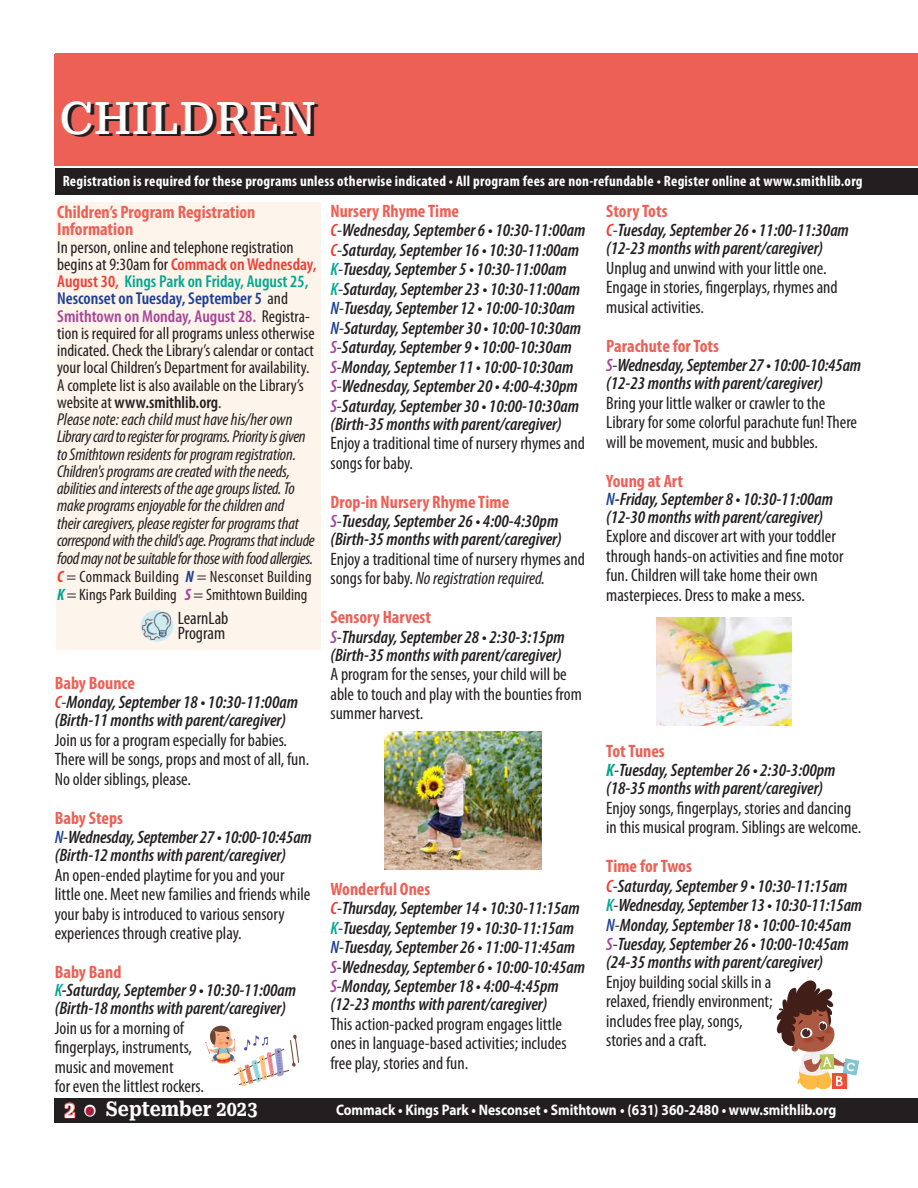
<style>
.page{position:relative;width:918px;height:1188px;background:#fff}
.page>*{position:absolute;margin:0;border:0;box-sizing:border-box;transform-origin:0 0}
.t1{font:500 45px "Roboto Serif";color:#231f20}
.t2{font:700 20.4px "Roboto Serif";color:#fff;scale:.88 1}
.t3{font:italic 600 condensed 18px/18.8px "Myriad Pro";color:#231f20}
.t4{font:condensed 18px/19.5px "Myriad Pro";color:#231f20}
.t5{font:700 condensed 18px/17.2px "Myriad Pro";color:#ed6056}
.t6{font:italic condensed 17.25px/17.2px "Myriad Pro";letter-spacing:-.01em;color:#231f20}
.t7{font:condensed 16.5px/18px "Myriad Pro";letter-spacing:.005em;color:#231f20}
.t8{font:700 15.3px "Myriad Pro";color:#fff;scale:.88 1}
.t9{font:700 condensed 15px "Myriad Pro";letter-spacing:.015em;color:#fff}
.s1{font-style:normal}
.s2{font-weight:600;font-style:normal;color:#ee3e34}
.s3{font-weight:600;font-style:normal;color:#00a78f}
.s4{font-weight:600;font-style:normal;color:#1b3f94}
.s5{font-weight:600;font-style:normal;color:#a54499}
.s6{font-weight:600;font-style:normal}
.s7{font-weight:700;font-style:italic;color:#ee3e34}
.s8{font-weight:700;font-style:italic;color:#1b3f94}
.s9{font-weight:700;font-style:italic;color:#00a78f}
.s10{font-weight:700;font-style:italic;color:#a54499}
.s11{font-weight:700;font-style:normal;color:#ed6056}
.s12{color:#ee3e34}
.s13{font-weight:400;font-style:normal}
.s14{color:#1b3f94}
.s15{color:#00a78f}
.s16{font-size:22.05px;color:#ed6056}
.s17{font-size:28.8px}
.s18{color:#a54499}
.s19{font-style:italic}
.s20{font-weight:700;color:#00a78f}
</style>
<div class="page">
<div style="left:54px;top:1098px;width:864px;height:24px;background:#231f20"></div>
<div style="left:55px;top:168px;width:863px;height:27px;background:#231f20"></div>
<div style="left:54px;top:54px;width:864px;height:111px;background:#ed6056"></div>
<div style="left:56px;top:202px;width:265px;height:447px;background:#fdf4eb"></div>
<svg style="left:140px;top:610px;width:33px;height:32px"></svg>
<img style="left:142px;top:612px;width:28px;height:28px">
<svg style="left:205px;top:1025px;width:94px;height:61px"></svg>
<img style="left:385px;top:731px;width:157px;height:138px">
<img style="left:657px;top:618px;width:134px;height:108px">
<svg style="left:776px;top:980px;width:83px;height:110px"></svg>
<h1 class="t1" style="left:63px;top:84px;width:258px">CHILDREN</h1>
<p class="t9" style="left:63px;top:172px;width:801px">Registration is required for these programs unless otherwise indicated • All program fees are non-refundable • Register online at www.smithlib.org</p>
<p class="t5" style="left:57px;top:203px;width:200px">Children’s Program Registration<br>Information</p>
<p class="t6" style="left:57px;top:238px;width:261px"><span class="s1">In person, online and telephone registration begins at 9:30am for</span> <span class="s2">Commack on Wednesday, August 30,</span> <span class="s3">Kings Park on Friday, August 25, </span><span class="s4">Nesconset on Tuesday, September 5</span> <span class="s1">and </span><span class="s5">Smithtown on Monday, August 28.</span> <span class="s1">Registra&shy;tion is required for all programs unless otherwise indicated. Check the Library’s calendar or contact your local Children’s Department for availability.<br>A complete list is also available on the Library’s website at</span> <span class="s6">www.smithlib.org</span><span class="s1">.<br></span>Please note: each child must have his/her own Library card to register for programs. Priority is given to Smithtown residents for program registration.<br>Children's programs are created with the needs, abilities and interests of the age groups listed. To make programs enjoyable for the children and<br>their caregivers, please register for programs that correspond with the child's age. Programs that include food may not be suitable for those with food allergies.</p>
<p class="t7" style="left:57px;top:567px;width:256px"><span class="s7">C</span> = Commack Building <span class="s8">N</span> = Nesconset Building<br><span class="s9">K</span>= Kings Park Building <span class="s10">S</span> = Smithtown Building</p>
<p class="t4" style="left:178px;top:611px;width:52px;line-height:15px">LearnLab<br>Program</p>
<p class="t3" style="left:55px;top:673px;width:245px"><span class="s11">Baby Bounce<br></span><span class="s12">C</span><span class="s13">-</span>Monday, September 18 • 10:30-11:00am (Birth-11 months with parent/caregiver)</p>
<p class="t4" style="left:55px;top:730px;width:256px">Join us for a program especially for babies.<br>There will be songs, props and most of all, fun.<br>No older siblings, please.</p>
<p class="t3" style="left:55px;top:808px;width:259px"><span class="s11">Baby Steps<br></span><span class="s14">N</span><span class="s13">-</span>Wednesday, September 27 • 10:00-10:45am (Birth-12 months with parent/caregiver)</p>
<p class="t4" style="left:55px;top:865px;width:257px">An open-ended playtime for you and your little one. Meet new families and friends while your baby is introduced to various sensory experiences through creative play.</p>
<p class="t3" style="left:55px;top:963px;width:243px;line-height:18px"><span class="s11">Baby Band<br></span><span class="s15">K</span>-Saturday, September 9 • 10:30-11:00am (Birth-18 months with parent/caregiver)</p>
<p class="t4" style="left:55px;top:1018px;width:151px">Join us for a morning of fingerplays, instruments, music and movement<br>for even the littlest rockers.</p>
<p class="t2" style="left:64px;top:1093px;width:221px"><span class="s16">2</span> <span class="s17">•</span> September 2023</p>
<p class="t3" style="left:330px;top:201px;width:256px;line-height:19.4px"><span class="s11">Nursery Rhyme Time<br></span><span class="s12">C</span><span class="s13">-</span>Wednesday, September 6 • 10:30-11:00am <span class="s12">C</span><span class="s13">-</span>Saturday, September 16 • 10:30-11:00am <span class="s15">K</span><span class="s13">-</span>Tuesday, September 5 • 10:30-11:00am <span class="s15">K</span><span class="s13">-</span>Saturday, September 23 • 10:30-11:00am <span class="s14">N</span><span class="s13">-</span>Tuesday, September 12 • 10:00-10:30am <span class="s14">N</span><span class="s13">-</span>Saturday, September 30 • 10:00-10:30am <span class="s18">S</span><span class="s13">-</span>Saturday, September 9 • 10:00-10:30am <span class="s18">S</span><span class="s13">-</span>Monday, September 11 • 10:00-10:30am <span class="s18">S</span><span class="s13">-</span>Wednesday, September 20 • 4:00-4:30pm <span class="s18">S</span><span class="s13">-</span>Saturday, September 30 • 10:00-10:30am (Birth-35 months with parent/caregiver)</p>
<p class="t4" style="left:330px;top:433px;width:256px">Enjoy a traditional time of nursery rhymes and songs for baby.</p>
<p class="t3" style="left:330px;top:492px;width:233px"><span class="s11">Drop-in Nursery Rhyme Time<br></span><span class="s18">S</span><span class="s13">-</span>Tuesday, September 26 • 4:00-4:30pm (Birth-35 months with parent/caregiver)</p>
<p class="t4" style="left:330px;top:549px;width:256px">Enjoy a traditional time of nursery rhymes and songs for baby. <span class="s19">No registration required.</span></p>
<p class="t3" style="left:330px;top:607px;width:236px"><span class="s11">Sensory Harvest<br></span><span class="s18">S</span><span class="s13">-</span>Thursday, September 28 • 2:30-3:15pm (Birth-35 months with parent/caregiver)</p>
<p class="t4" style="left:330px;top:664px;width:253px">A program for the senses, your child will be able to touch and play with the bounties from summer harvest.</p>
<p class="t3" style="left:330px;top:879px;width:256px;line-height:19.2px"><span class="s11">Wonderful Ones<br></span><span class="s12">C</span><span class="s13">-</span>Thursday, September 14 • 10:30-11:15am <span class="s15">K</span><span class="s13">-</span>Tuesday, September 19 • 10:30-11:15am <span class="s14">N</span><span class="s13">-</span>Tuesday, September 26 • 11:00-11:45am <span class="s18">S</span><span class="s13">-</span>Wednesday, September 6 • 10:00-10:45am <span class="s18">S</span><span class="s13">-</span>Monday, September 18 • 4:00-4:45pm (12-23 months with parent/caregiver)</p>
<p class="t4" style="left:330px;top:1014px;width:238px">This action-packed program engages little ones in language-based activities; includes free play, stories and fun.</p>
<p class="t3" style="left:606px;top:201px;width:244px"><span class="s11">Story Tots<br></span><span class="s12">C</span><span class="s13">-</span>Tuesday, September 26 • 11:00-11:30am (12-23 months with parent/caregiver)</p>
<p class="t4" style="left:606px;top:258px;width:233px">Unplug and unwind with your little one.<br>Engage in stories, fingerplays, rhymes and musical activities.</p>
<p class="t3" style="left:606px;top:336px;width:256px"><span class="s11">Parachute for Tots<br></span><span class="s18">S</span><span class="s13">-</span>Wednesday, September 27 • 10:00-10:45am (12-23 months with parent/caregiver)</p>
<p class="t4" style="left:606px;top:393px;width:252px">Bring your little walker or crawler to the<br>Library for some colorful parachute fun! There will be movement, music and bubbles.</p>
<p class="t3" style="left:606px;top:471px;width:228px;line-height:18px"><span class="s11">Young at Art<br></span><span class="s14">N</span>-Friday, September 8 • 10:30-11:00am (12-30 months with parent/caregiver)</p>
<p class="t4" style="left:606px;top:526px;width:239px">Explore and discover art with your toddler through hands-on activities and fine motor fun. Children will take home their own masterpieces. Dress to make a mess.</p>
<p class="t3" style="left:606px;top:741px;width:231px"><span class="s11">Tot Tunes<br></span><span class="s20">K</span><span class="s13">-</span>Tuesday, September 26 • 2:30-3:00pm (18-35 months with parent/caregiver)</p>
<p class="t4" style="left:606px;top:798px;width:257px">Enjoy songs, fingerplays, stories and dancing in this musical program. Siblings are welcome.</p>
<p class="t3" style="left:606px;top:856px;width:257px;line-height:19.2px"><span class="s11">Time for Twos<br></span><span class="s12">C</span><span class="s13">-</span>Saturday, September 9 • 10:30-11:15am <span class="s15">K</span><span class="s13">-</span>Wednesday, September 13 • 10:30-11:15am <span class="s14">N</span><span class="s13">-</span>Monday, September 18 • 10:00-10:45am <span class="s18">S</span><span class="s13">-</span>Tuesday, September 26 • 10:00-10:45am (24-35 months with parent/caregiver)</p>
<p class="t4" style="left:606px;top:972px;width:168px">Enjoy building social skills in a relaxed, friendly environment; includes free play, songs, stories and a craft.</p>
<p class="t8" style="left:336px;top:1100px;width:570px">Commack • Kings Park • Nesconset • Smithtown • (631) 360-2480 • www.smithlib.org</p>
</div>
